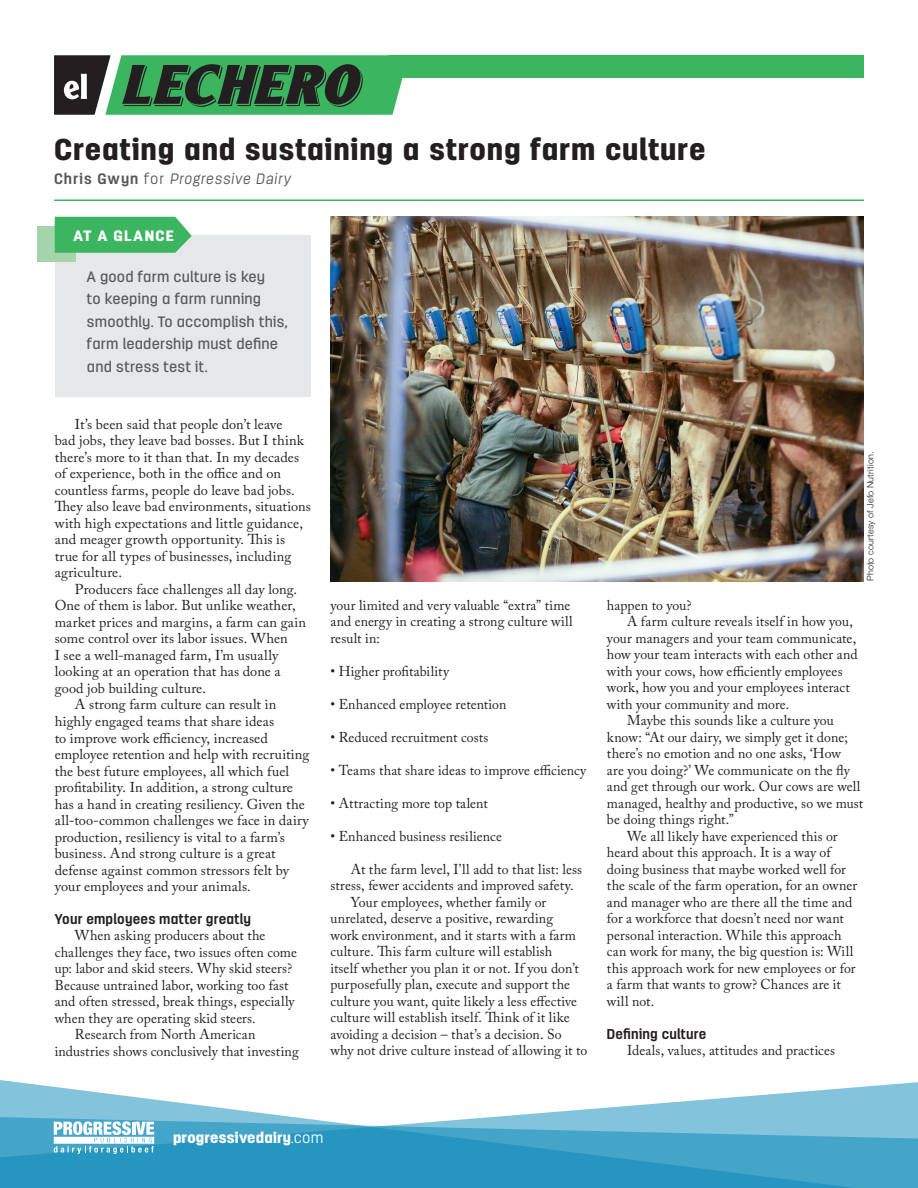
<style>
.page{position:relative;width:918px;height:1188px;background:#fff}
.page>*{position:absolute;margin:0;border:0;box-sizing:border-box;transform-origin:0 0}
.t1{font:900 30px "Antartida";letter-spacing:.03em;color:#231f20}
.t2{font:900 15.15px "Antartida";letter-spacing:.015em;color:#fff}
.t3{font:500 15px/22.5px "Antartida";letter-spacing:.015em;color:#57585a}
.t4{font:italic 300 15px "Antartida";letter-spacing:.05em;color:#57585a}
.t5{font:900 15px "Antartida";letter-spacing:.085em;color:#fff}
.t6{font:14.25px/16.5px "Adobe Caslon Pro";letter-spacing:.01em;color:#231f20}
.t7{font:700 14.25px "Antartida";letter-spacing:.015em;color:#231f20}
.t8{font:300 9px "Helvetica Neue LT Std";letter-spacing:.025em;color:#231f20}
.s1{font-weight:700;font-style:normal}
.s2{font-style:normal}
.s3{font-weight:300}
</style>
<div class="page">
<svg style="left:0;top:1080px;width:918px;height:36px"></svg>
<svg style="left:0;top:1116px;width:918px;height:72px;background:#42a3c8"></svg>
<svg style="left:54px;top:1121px;width:100px;height:33px"></svg>
<svg style="left:54px;top:55px;width:349px;height:60px;background:#3e7a4f"></svg>
<div style="left:389px;top:55px;width:475px;height:23px;background:#3cb561"></div>
<hr style="left:54px;top:200px;width:810px;height:1px;background:#3cb561">
<div style="left:55px;top:236px;width:256px;height:161px;background:#e6e7e9"></div>
<div style="left:37px;top:226px;width:39px;height:36px;background:#a5d4aa"></div>
<svg style="left:55px;top:217px;width:137px;height:36px;background:#48b96a"></svg>
<img style="left:330px;top:217px;width:534px;height:364px">
<h1 class="t1" style="left:54px;top:132px;width:653px">Creating and sustaining a strong farm culture</h1>
<p class="t4" style="left:54px;top:170px;width:238px"><span class="s1">Chris Gwyn</span> <span class="s2">for</span> Progressive Dairy</p>
<p class="t5" style="left:73px;top:227px;width:102px">AT A GLANCE</p>
<p class="t3" style="left:87px;top:266px;width:202px">A good farm culture is key<br>to keeping a farm running smoothly. To accomplish this, farm leadership must define and stress test it.</p>
<p class="t6" style="left:55px;top:416px;width:258px;text-indent:20px">It’s been said that people don’t leave<br>bad jobs, they leave bad bosses. But I think there’s more to it than that. In my decades of experience, both in the office and on countless farms, people do leave bad jobs.<br>They also leave bad environments, situations with high expectations and little guidance, and meager growth opportunity. This is true for all types of businesses, including agriculture.</p>
<p class="t6" style="left:75px;top:581px;width:224px">Producers face challenges all day long.</p>
<p class="t6" style="left:55px;top:597px;width:242px">One of them is labor. But unlike weather,</p>
<p class="t6" style="left:55px;top:614px;width:253px">market prices and margins, a farm can gain</p>
<p class="t6" style="left:55px;top:630px;width:235px">some control over its labor issues. When</p>
<p class="t6" style="left:55px;top:647px;width:225px">I see a well-managed farm, I’m usually</p>
<p class="t6" style="left:55px;top:663px;width:227px">looking at an operation that has done a</p>
<p class="t6" style="left:55px;top:680px;width:153px">good job building culture.</p>
<p class="t6" style="left:75px;top:696px;width:203px">A strong farm culture can result in</p>
<p class="t6" style="left:55px;top:713px;width:221px">highly engaged teams that share ideas</p>
<p class="t6" style="left:55px;top:729px;width:215px">to improve work efficiency, increased</p>
<p class="t6" style="left:55px;top:746px;width:256px">employee retention and help with recruiting</p>
<p class="t6" style="left:55px;top:762px;width:236px">the best future employees, all which fuel</p>
<p class="t6" style="left:55px;top:779px;width:240px">profitability. In addition, a strong culture</p>
<p class="t6" style="left:55px;top:795px;width:252px">has a hand in creating resiliency. Given the</p>
<p class="t6" style="left:55px;top:812px;width:256px">all-too-common challenges we face in dairy</p>
<p class="t6" style="left:55px;top:828px;width:232px">production, resiliency is vital to a farm’s</p>
<p class="t6" style="left:55px;top:845px;width:223px">business. And strong culture is a great</p>
<p class="t6" style="left:55px;top:861px;width:236px">defense against common stressors felt by</p>
<p class="t6" style="left:55px;top:878px;width:198px">your employees and your animals.</p>
<p class="t7" style="left:55px;top:911px;width:198px">Your employees matter greatly</p>
<p class="t6" style="left:75px;top:927px;width:192px">When asking producers about the</p>
<p class="t6" style="left:55px;top:944px;width:244px">challenges they face, two issues often come</p>
<p class="t6" style="left:55px;top:960px;width:239px">up: labor and skid steers. Why skid steers?</p>
<p class="t6" style="left:55px;top:977px;width:235px">Because untrained labor, working too fast</p>
<p class="t6" style="left:55px;top:993px;width:241px">and often stressed, break things, especially</p>
<p class="t6" style="left:55px;top:1010px;width:203px">when they are operating skid steers.</p>
<p class="t6" style="left:75px;top:1026px;width:182px">Research from North American</p>
<p class="t6" style="left:55px;top:1043px;width:246px">industries shows conclusively that investing</p>
<p class="t6" style="left:330px;top:597px;width:244px">your limited and very valuable “extra” time and energy in creating a strong culture will result in:</p>
<p class="t6" style="left:330px;top:663px;width:120px">• Higher profitability</p>
<p class="t6" style="left:330px;top:696px;width:177px">• Enhanced employee retention</p>
<p class="t6" style="left:330px;top:729px;width:159px">• Reduced recruitment costs</p>
<p class="t6" style="left:330px;top:762px;width:257px">• Teams that share ideas to improve efficiency</p>
<p class="t6" style="left:330px;top:795px;width:159px">• Attracting more top talent</p>
<p class="t6" style="left:330px;top:828px;width:173px">• Enhanced business resilience</p>
<p class="t6" style="left:351px;top:861px;width:233px">At the farm level, I’ll add to that list: less</p>
<p class="t6" style="left:330px;top:877px;width:245px">stress, fewer accidents and improved safety.</p>
<p class="t6" style="left:351px;top:894px;width:197px">Your employees, whether family or</p>
<p class="t6" style="left:330px;top:910px;width:224px">unrelated, deserve a positive, rewarding</p>
<p class="t6" style="left:330px;top:927px;width:247px">work environment, and it starts with a farm</p>
<p class="t6" style="left:330px;top:943px;width:223px">culture. This farm culture will establish</p>
<p class="t6" style="left:330px;top:960px;width:250px">itself whether you plan it or not. If you don’t</p>
<p class="t6" style="left:330px;top:976px;width:241px">purposefully plan, execute and support the</p>
<p class="t6" style="left:330px;top:993px;width:248px">culture you want, quite likely a less effective</p>
<p class="t6" style="left:330px;top:1009px;width:241px">culture will establish itself. Think of it like</p>
<p class="t6" style="left:330px;top:1026px;width:233px">avoiding a decision – that’s a decision. So</p>
<p class="t6" style="left:330px;top:1042px;width:258px">why not drive culture instead of allowing it to</p>
<p class="t8" style="left:865px;top:581px;width:131px;rotate:-90deg">Photo courtesy of Jefo Nutrition.</p>
<p class="t6" style="left:607px;top:597px;width:86px">happen to you?</p>
<p class="t6" style="left:627px;top:613px;width:227px">A farm culture reveals itself in how you,</p>
<p class="t6" style="left:607px;top:630px;width:251px">your managers and your team communicate,</p>
<p class="t6" style="left:607px;top:646px;width:252px">how your team interacts with each other and</p>
<p class="t6" style="left:607px;top:663px;width:237px">with your cows, how efficiently employees</p>
<p class="t6" style="left:607px;top:679px;width:244px">work, how you and your employees interact</p>
<p class="t6" style="left:607px;top:696px;width:184px">with your community and more.</p>
<p class="t6" style="left:627px;top:712px;width:208px">Maybe this sounds like a culture you</p>
<p class="t6" style="left:607px;top:729px;width:242px">know: “At our dairy, we simply get it done;</p>
<p class="t6" style="left:607px;top:745px;width:236px">there’s no emotion and no one asks, ‘How</p>
<p class="t6" style="left:607px;top:762px;width:244px">are you doing?’ We communicate on the fly</p>
<p class="t6" style="left:607px;top:778px;width:255px">and get through our work. Our cows are well</p>
<p class="t6" style="left:607px;top:795px;width:258px">managed, healthy and productive, so we must</p>
<p class="t6" style="left:607px;top:811px;width:128px">be doing things right.”</p>
<p class="t6" style="left:627px;top:828px;width:212px">We all likely have experienced this or</p>
<p class="t6" style="left:607px;top:844px;width:225px">heard about this approach. It is a way of</p>
<p class="t6" style="left:607px;top:861px;width:240px">doing business that maybe worked well for</p>
<p class="t6" style="left:607px;top:877px;width:252px">the scale of the farm operation, for an owner</p>
<p class="t6" style="left:607px;top:894px;width:247px">and manager who are there all the time and</p>
<p class="t6" style="left:607px;top:910px;width:239px">for a workforce that doesn’t need nor want</p>
<p class="t6" style="left:607px;top:927px;width:236px">personal interaction. While this approach</p>
<p class="t6" style="left:607px;top:943px;width:248px">can work for many, the big question is: Will</p>
<p class="t6" style="left:607px;top:960px;width:250px">this approach work for new employees or for</p>
<p class="t6" style="left:607px;top:976px;width:235px">a farm that wants to grow? Chances are it</p>
<p class="t6" style="left:607px;top:993px;width:49px">will not.</p>
<p class="t7" style="left:607px;top:1026px;width:101px">Defining culture</p>
<p class="t6" style="left:627px;top:1042px;width:209px">Ideals, values, attitudes and practices</p>
<p class="t2" style="left:173px;top:1129px;width:152px">progressivedairy<span class="s3">.com</span></p>
</div>
